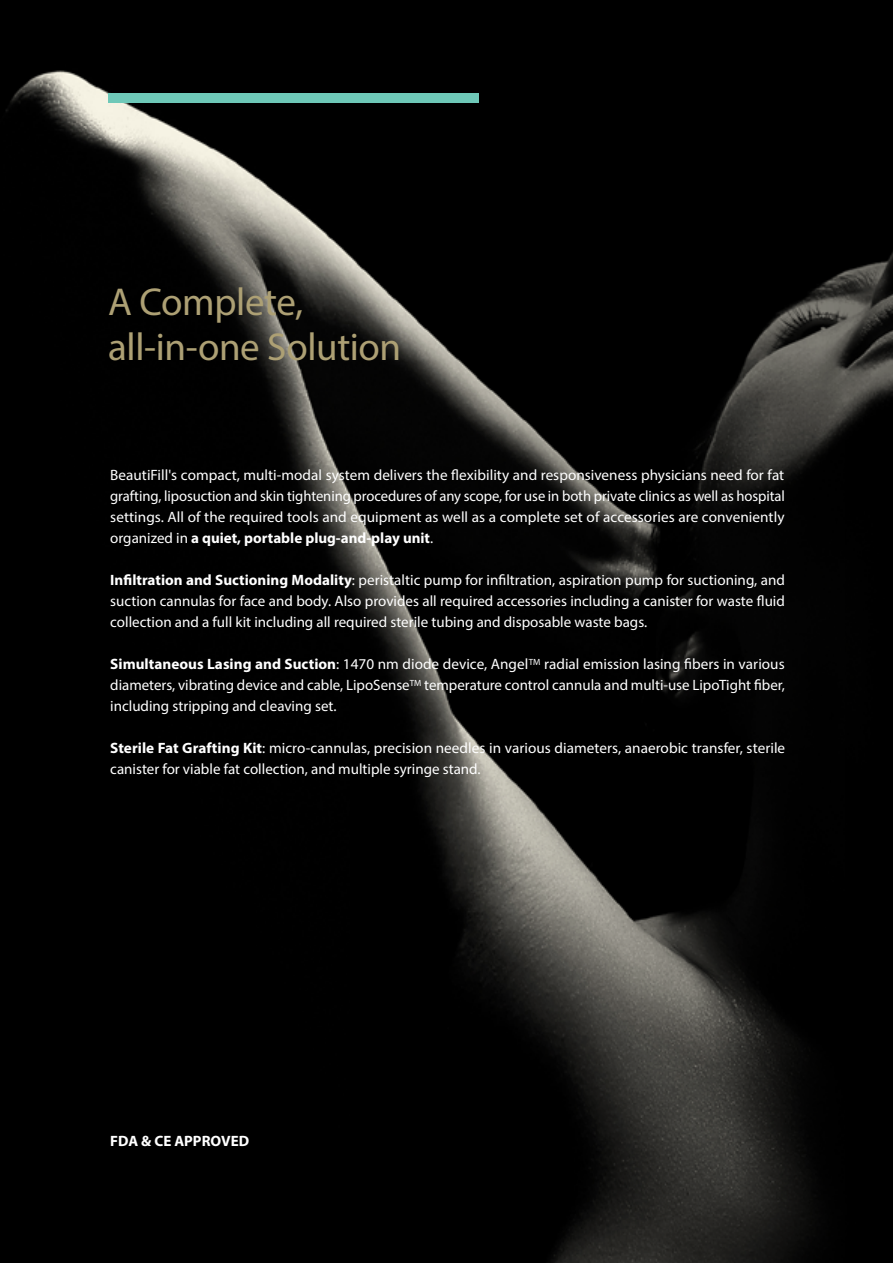
<style>
.page{position:relative;width:893px;height:1263px;background:#fff}
.page>*{position:absolute;margin:0;border:0;box-sizing:border-box;transform-origin:0 0}
.t1{font:39px/45px "Myriad Pro";letter-spacing:-.01em;color:#ada074}
.t2{font:15px/21px "Myriad Pro";color:#fff;text-align:justify}
.t3{font:700 15px "Myriad Pro";color:#fff}
.s1{font-weight:700}
</style>
<div class="page">
<img style="left:0;top:0;width:893px;height:1263px">
<div style="left:108px;top:93px;width:371px;height:9px;background:#6ec8b8"></div>
<h1 class="t1" style="left:108px;top:279px;width:295px">A Complete, all-in-one Solution</h1>
<p class="t2" style="left:110px;top:464px;width:676px">BeautiFill's compact, multi-modal system delivers the flexibility and responsiveness physicians need for fat grafting, liposuction and skin tightening procedures of any scope, for use in both private clinics as well as hospital settings. All of the required tools and equipment as well as a complete set of accessories are conveniently organized in <span class="s1">a quiet, portable plug-and-play unit</span>.</p>
<p class="t2" style="left:110px;top:569px;width:676px"><span class="s1">Infiltration and Suctioning Modality</span>: peristaltic pump for infiltration, aspiration pump for suctioning, and suction cannulas for face and body. Also provides all required accessories including a canister for waste fluid collection and a full kit including all required sterile tubing and disposable waste bags.</p>
<p class="t2" style="left:110px;top:653px;width:676px"><span class="s1">Simultaneous Lasing and Suction</span>: 1470 nm diode device, Angel<sup>TM</sup> radial emission lasing fibers in various diameters, vibrating device and cable, LipoSense<sup>TM</sup> temperature control cannula and multi-use LipoTight fiber, including stripping and cleaving set.</p>
<p class="t2" style="left:110px;top:737px;width:676px"><span class="s1">Sterile Fat Grafting Kit</span>: micro-cannulas, precision needles in various diameters, anaerobic transfer, sterile canister for viable fat collection, and multiple syringe stand.</p>
<p class="t3" style="left:110px;top:1131px;width:140px">FDA &amp; CE APPROVED</p>
</div>
